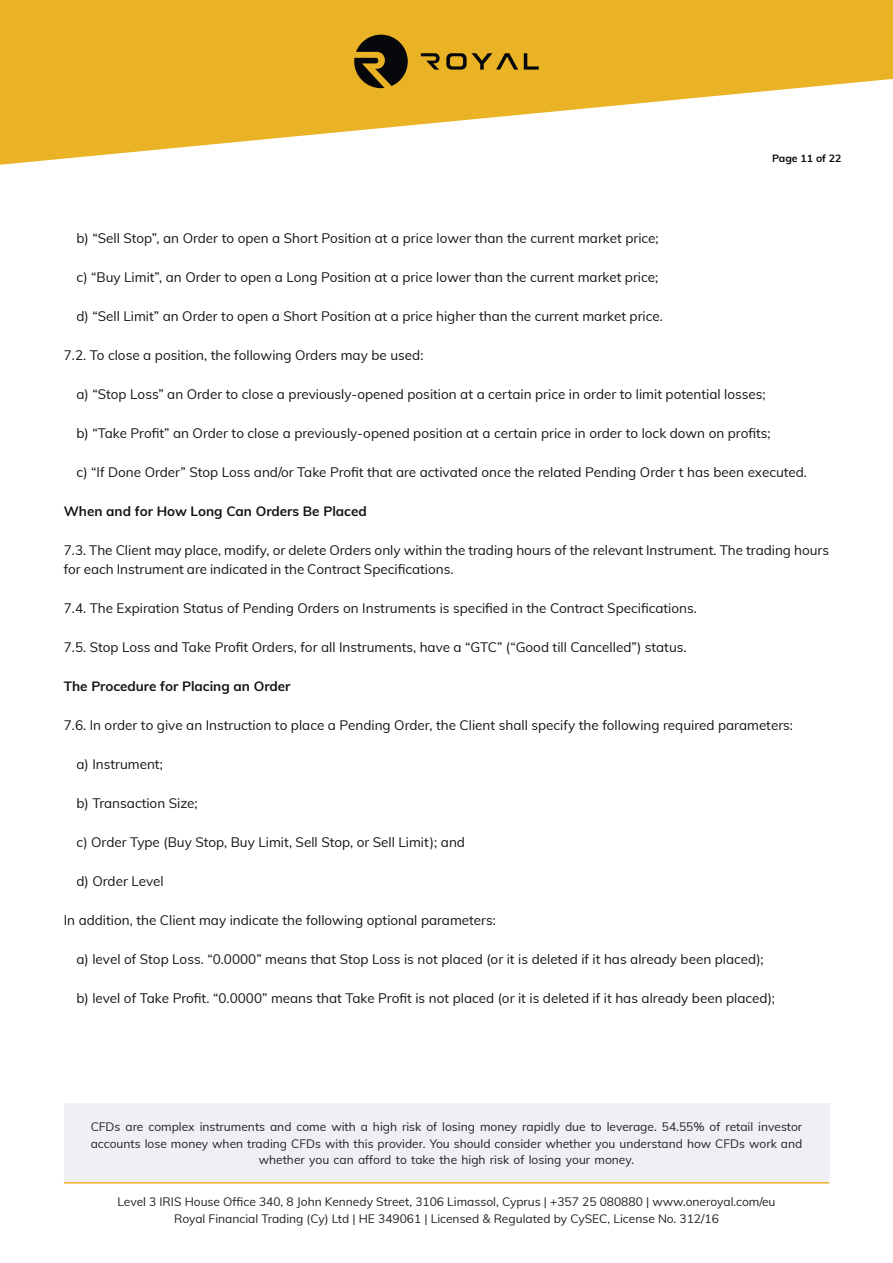
<style>
.page{position:relative;width:893px;height:1263px;background:#fff}
.page>*{position:absolute;margin:0;border:0;box-sizing:border-box;transform-origin:0 0}
.A_B_s{font:13.5px "Muli";color:#151314}
.Normal_Text{font:13.5px/19.5px "Muli";color:#151314}
.Normal_Text-2{font:700 13.5px "Muli";color:#151314}
.t1{font:12px/16.5px "Muli";color:#231f20;text-align:center}
.t2{font:700 10.5px "Muli";color:#07080c}
</style>
<div class="page">
<svg style="left:0;top:0;width:893px;height:165px;fill:#e9b325"></svg>
<svg style="left:421px;top:53px;width:19px;height:17px"></svg>
<svg style="left:524px;top:53px;width:15px;height:17px"></svg>
<svg style="left:446px;top:53px;width:72px;height:17px"></svg>
<svg style="left:354px;top:35px;width:54px;height:53px;background:#5b4815"></svg>
<hr style="left:64px;top:1182px;width:765px;height:1px;background:#e9b325">
<div style="left:64px;top:1103px;width:766px;height:79px;background:#eff0f4"></div>
<p class="t2" style="left:772px;top:151px;width:71px">Page 11 of 22</p>
<p class="A_B_s" style="left:77px;top:228px;width:584px">b) “Sell Stop”, an Order to open a Short Position at a price lower than the current market price;</p>
<p class="A_B_s" style="left:77px;top:267px;width:583px">c) “Buy Limit”, an Order to open a Long Position at a price lower than the current market price;</p>
<p class="A_B_s" style="left:77px;top:306px;width:588px">d) “Sell Limit” an Order to open a Short Position at a price higher than the current market price.</p>
<p class="Normal_Text" style="left:64px;top:344px;width:361px">7.2. To close a position, the following Orders may be used:</p>
<p class="A_B_s" style="left:77px;top:384px;width:691px">a) “Stop Loss” an Order to close a previously-opened position at a certain price in order to limit potential losses;</p>
<p class="A_B_s" style="left:77px;top:423px;width:696px">b) “Take Profit” an Order to close a previously-opened position at a certain price in order to lock down on profits;</p>
<p class="A_B_s" style="left:77px;top:462px;width:732px">c) “If Done Order” Stop Loss and/or Take Profit that are activated once the related Pending Order t has been executed.</p>
<p class="Normal_Text-2" style="left:64px;top:501px;width:304px">When and for How Long Can Orders Be Placed</p>
<p class="Normal_Text" style="left:64px;top:539px;width:767px">7.3. The Client may place, modify, or delete Orders only within the trading hours of the relevant Instrument. The trading hours for each Instrument are indicated in the Contract Specifications.</p>
<p class="Normal_Text" style="left:64px;top:598px;width:635px">7.4. The Expiration Status of Pending Orders on Instruments is specified in the Contract Specifications.</p>
<p class="Normal_Text" style="left:64px;top:637px;width:624px">7.5. Stop Loss and Take Profit Orders, for all Instruments, have a “GTC” (“Good till Cancelled”) status.</p>
<p class="Normal_Text-2" style="left:64px;top:676px;width:228px">The Procedure for Placing an Order</p>
<p class="Normal_Text" style="left:64px;top:715px;width:731px">7.6. In order to give an Instruction to place a Pending Order, the Client shall specify the following required parameters:</p>
<p class="A_B_s" style="left:77px;top:754px;width:88px">a) Instrument;</p>
<p class="A_B_s" style="left:77px;top:793px;width:123px">b) Transaction Size;</p>
<p class="A_B_s" style="left:77px;top:832px;width:390px">c) Order Type (Buy Stop, Buy Limit, Sell Stop, or Sell Limit); and</p>
<p class="A_B_s" style="left:77px;top:871px;width:89px">d) Order Level</p>
<p class="Normal_Text" style="left:64px;top:910px;width:434px">In addition, the Client may indicate the following optional parameters:</p>
<p class="A_B_s" style="left:77px;top:949px;width:689px">a) level of Stop Loss. “0.0000” means that Stop Loss is not placed (or it is deleted if it has already been placed);</p>
<p class="A_B_s" style="left:77px;top:988px;width:700px">b) level of Take Profit. “0.0000” means that Take Profit is not placed (or it is deleted if it has already been placed);</p>
<p class="t1" style="left:91px;top:1118px;width:713px">CFDs are complex instruments and come with a high risk of losing money rapidly due to leverage. 54.55% of retail investor accounts lose money when trading CFDs with this provider. You should consider whether you understand how CFDs work and whether you can afford to take the high risk of losing your money.</p>
<p class="t1" style="left:117px;top:1193px;width:660px">Level 3 IRIS House Office 340, 8 John Kennedy Street, 3106 Limassol, Cyprus | +357 25 080880 | www.oneroyal.com/eu<br>Royal Financial Trading (Cy) Ltd | HE 349061 | Licensed &amp; Regulated by CySEC, License No. 312/16</p>
</div>
